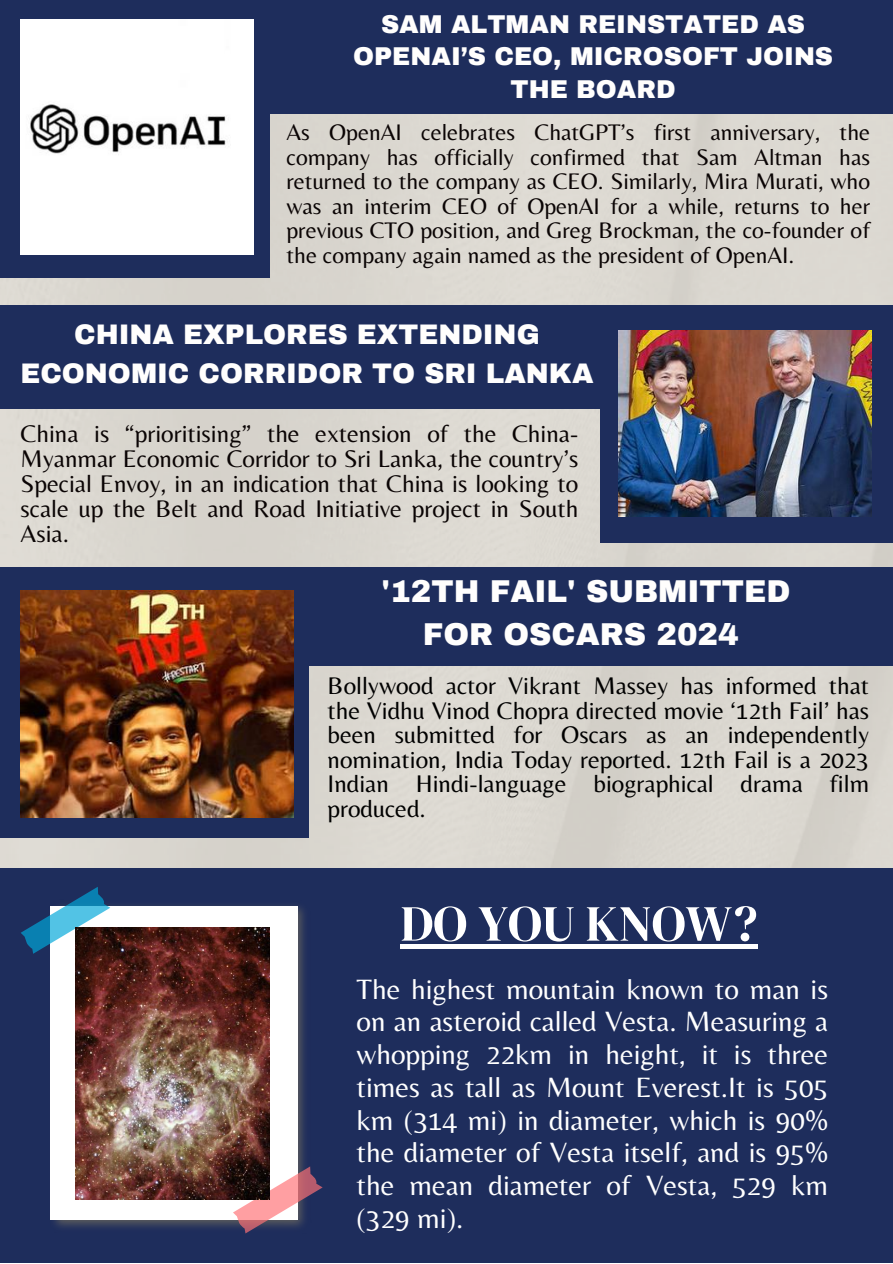
<style>
.page{position:relative;width:893px;height:1264px;background:#fff}
.page>*{position:absolute;margin:0;border:0;box-sizing:border-box;transform-origin:0 0}
.t1{font:50.55px "DM Serif Display";color:#fff}
.t2{font:900 30.9px/43px "Archivo";color:#fffefd;text-align:center}
.t3{font:29.1px/32.7px "Belleza";color:#fff;text-align:justify}
.t4{font:900 27.6px/38.7px "Archivo";color:#fffefd;text-align:center}
.t5{font:900 25.2px/32.5px "Archivo";color:#fffefd;text-align:center}
.t6{font:25.05px/24.5px "Belleza";color:#000;text-align:justify}
.t7{font:25.05px/25.2px "Belleza";color:#0a0404;text-align:justify}
.t8{font:23.4px/24.6px "Belleza";color:#0a0404;text-align:justify}
</style>
<div class="page">
<img style="left:0;top:113px;width:892px;height:755px">
<div style="left:0;top:0;width:269px;height:278px;background:#1e2d5c"></div>
<div style="left:266px;top:0;width:626px;height:113px;background:#1e2d5c"></div>
<div style="left:0;top:868px;width:892px;height:394px;background:#1e2d5c"></div>
<div style="left:600px;top:305px;width:292px;height:237px;background:#1e2d5c"></div>
<div style="left:0;top:305px;width:618px;height:103px;background:#1e2d5c"></div>
<div style="left:0;top:567px;width:308px;height:270px;background:#1e2d5c"></div>
<div style="left:298px;top:567px;width:594px;height:99px;background:#1e2d5c"></div>
<img style="left:33px;top:906px;width:290px;height:328px">
<div style="left:50px;top:906px;width:247px;height:313px;background:#fff"></div>
<svg style="left:21px;top:887px;width:89px;height:66px"></svg>
<svg style="left:233px;top:1166px;width:89px;height:67px"></svg>
<img style="left:75px;top:928px;width:195px;height:271px">
<img style="left:21px;top:590px;width:273px;height:227px">
<img style="left:618px;top:330px;width:253px;height:187px">
<img style="left:21px;top:20px;width:232px;height:235px">
<hr style="left:400px;top:944px;width:357px;height:4px;background:#fff">
<p class="t5" style="left:353px;top:8px;width:481px">SAM ALTMAN REINSTATED AS<br>OPENAI’S CEO, MICROSOFT JOINS<br>THE BOARD</p>
<p class="t8" style="left:286px;top:119px;width:585px">As OpenAI celebrates ChatGPT’s first anniversary, the company has officially confirmed that Sam Altman has returned to the company as CEO. Similarly, Mira Murati, who was an interim CEO of OpenAI for a while, returns to her previous CTO position, and Greg Brockman, the co-founder of the company again named as the president of OpenAI.</p>
<p class="t4" style="left:20px;top:316px;width:574px">CHINA EXPLORES EXTENDING<br>ECONOMIC CORRIDOR TO SRI LANKA</p>
<p class="t7" style="left:21px;top:420px;width:559px">China is “prioritising” the extension of the China-Myanmar Economic Corridor to Sri Lanka, the country’s Special Envoy, in an indication that China is looking to scale up the Belt and Road Initiative project in South Asia.</p>
<h2 class="t2" style="left:381px;top:570px;width:410px">'12TH FAIL' SUBMITTED<br>FOR OSCARS 2024</h2>
<p class="t6" style="left:327px;top:673px;width:543px">Bollywood actor Vikrant Massey has informed that the Vidhu Vinod Chopra directed movie ‘12th Fail’ has been submitted for Oscars as an independently nomination, India Today reported. 12th Fail is a 2023<br>Indian Hindi-language biographical drama film produced.</p>
<h1 class="t1" style="left:400px;top:888px;width:358px">DO YOU KNOW?</h1>
<p class="t3" style="left:356px;top:972px;width:473px">The highest mountain known to man is on an asteroid called Vesta. Measuring a whopping 22km in height, it is three times as tall as Mount Everest.It is 505 km (314 mi) in diameter, which is 90% the diameter of Vesta itself, and is 95% the mean diameter of Vesta, 529 km (329 mi).</p>
</div>
